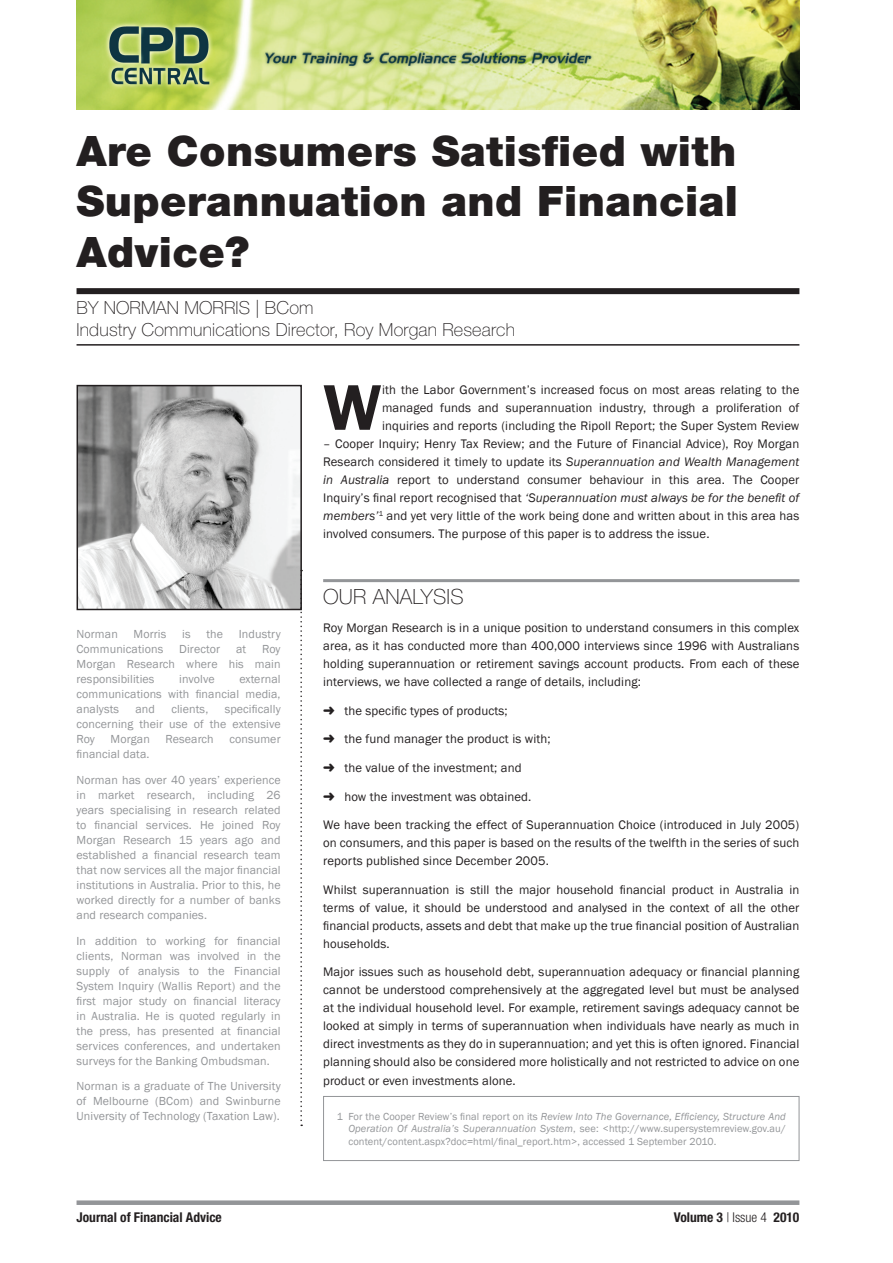
<style>
.page{position:relative;width:893px;height:1263px;background:#fff}
.page>*{position:absolute;margin:0;border:0;box-sizing:border-box;transform-origin:0 0}
.t1{font:600 66.75px "Franklin Gothic";color:#231f20}
.t2{font:900 42px/50.4px "Helvetica Neue LT Std";letter-spacing:.01em;color:#231f20;text-align:justify}
.t3{font:100 21px "Helvetica Neue LT Std";letter-spacing:.01em;color:#231f20}
.t4{font:100 18px/21.6px "Helvetica Neue LT Std";letter-spacing:.01em;color:#231f20}
.t5{font:700 condensed 13.5px "Helvetica Neue LT Std";color:#231f20}
.t6{font:12.75px/18px "Franklin Gothic";letter-spacing:.01em;color:#231f20;text-align:justify}
.t7{font:12px/15px "Franklin Gothic";letter-spacing:.01em;color:#939598;text-align:justify}
.t8{font:10.5px/12.6px "Franklin Gothic";letter-spacing:.01em;color:#939598;text-align:justify}
.s1{font-style:italic}
.s2{font-weight:300}
</style>
<div class="page">
<div style="left:77px;top:1200px;width:722px;height:5px;background:#939598"></div>
<img style="left:80px;top:388px;width:219px;height:219px">
<div style="left:77px;top:385px;width:225px;height:225px;border:2px solid #231f20"></div>
<svg style="left:300px;top:570px;width:2px;height:556px"></svg>
<div style="left:77px;top:288px;width:722px;height:6px;background:#231f20"></div>
<hr style="left:77px;top:344px;width:722px;height:2px;background:#231f20">
<hr style="left:323px;top:579px;width:476px;height:3px;background:#939598">
<div style="left:323px;top:1096px;width:476px;height:65px;border:1px solid #939598"></div>
<img style="left:76px;top:0;width:723px;height:110px">
<h2 class="t2" style="left:77px;top:126px;width:663px">Are Consumers Satisfied with Superannuation and Financial Advice?</h2>
<h3 class="t4" style="left:77px;top:297px;width:440px">By Norman Morris | BCom<br>Industry Communications Director, Roy Morgan Research</h3>
<p class="t7" style="left:77px;top:627px;width:43px">Norman</p>
<p class="t7" style="left:134px;top:627px;width:34px">Morris</p>
<p class="t7" style="left:182px;top:627px;width:10px">is</p>
<p class="t7" style="left:206px;top:627px;width:18px">the</p>
<p class="t7" style="left:239px;top:627px;width:43px">Industry</p>
<p class="t7" style="left:77px;top:642px;width:88px">Communications</p>
<p class="t7" style="left:179px;top:642px;width:42px">Director</p>
<p class="t7" style="left:236px;top:642px;width:12px">at</p>
<p class="t7" style="left:77px;top:642px;width:206px;text-indent:186px">Roy Morgan Research where his main responsibilities</p>
<p class="t7" style="left:77px;top:672px;width:206px;text-indent:163px">external communications with financial media, analysts</p>
<p class="t7" style="left:179px;top:672px;width:37px">involve</p>
<p class="t7" style="left:77px;top:702px;width:206px;text-indent:148px">specifically concerning their use of the extensive Roy</p>
<p class="t7" style="left:135px;top:702px;width:21px">and</p>
<p class="t7" style="left:171px;top:702px;width:38px">clients,</p>
<p class="t7" style="left:111px;top:732px;width:41px">Morgan</p>
<p class="t7" style="left:166px;top:732px;width:50px">Research</p>
<p class="t7" style="left:229px;top:732px;width:53px">consumer</p>
<p class="t7" style="left:77px;top:742px;width:206px;line-height:25.7px">financial data.<br>Norman has over 40 years’ experience</p>
<p class="t7" style="left:77px;top:788px;width:206px">in market research, including 26 years specialising in research related to financial services. He joined Roy Morgan Research 15 years ago and established a financial research team that now services all the major financial institutions in Australia. Prior to this, he worked directly for a number of banks and research companies.</p>
<p class="t7" style="left:77px;top:933px;width:206px">In addition to working for financial clients, Norman was involved in the supply of analysis to the Financial System Inquiry (Wallis Report) and the first major study on financial literacy in Australia. He is quoted regularly in the press, has presented at financial services conferences, and undertaken surveys for the Banking Ombudsman.</p>
<p class="t7" style="left:77px;top:1079px;width:206px">Norman is a graduate of The University of Melbourne (BCom) and Swinburne University of Technology (Taxation Law).</p>
<h1 class="t1" style="left:323px;top:366px;width:60px">W</h1>
<p class="t6" style="left:382px;top:381px;width:419px">ith the Labor Government’s increased focus on most areas relating to the managed funds and superannuation industry, through a proliferation of inquiries and reports (including the Ripoll Report; the Super System Review</p>
<p class="t6" style="left:323px;top:435px;width:478px">– Cooper Inquiry; Henry Tax Review; and the Future of Financial Advice), Roy Morgan Research considered it timely to update its <span class="s1">Superannuation and Wealth Management in Australia</span> report to understand consumer behaviour in this area. The Cooper Inquiry’s final report recognised that <span class="s1">‘Superannuation must always be for the benefit of members’</span><sup>1</sup> and yet very little of the work being done and written about in this area has involved consumers. The purpose of this paper is to address the issue.</p>
<h3 class="t3" style="left:323px;top:584px;width:142px">Our Analysis</h3>
<p class="t6" style="left:323px;top:619px;width:478px">Roy Morgan Research is in a unique position to understand consumers in this complex area, as it has conducted more than 400,000 interviews since 1996 with Australians holding superannuation or retirement savings account products. From each of these interviews, we have collected a range of details, including:</p>
<p class="t6" style="left:323px;top:702px;width:186px">➜ the specific types of products;</p>
<p class="t6" style="left:323px;top:730px;width:229px">➜ the fund manager the product is with;</p>
<p class="t6" style="left:323px;top:759px;width:200px">➜ the value of the investment; and</p>
<p class="t6" style="left:323px;top:787px;width:210px">➜ how the investment was obtained.</p>
<p class="t6" style="left:323px;top:816px;width:478px">We have been tracking the effect of Superannuation Choice (introduced in July 2005) on consumers, and this paper is based on the results of the twelfth in the series of such reports published since December 2005.</p>
<p class="t6" style="left:323px;top:881px;width:478px">Whilst superannuation is still the major household financial product in Australia in terms of value, it should be understood and analysed in the context of all the other financial products, assets and debt that make up the true financial position of Australian households.</p>
<p class="t6" style="left:323px;top:963px;width:478px">Major issues such as household debt, superannuation adequacy or financial planning cannot be understood comprehensively at the aggregated level but must be analysed at the individual household level. For example, retirement savings adequacy cannot be looked at simply in terms of superannuation when individuals have nearly as much in direct investments as they do in superannuation; and yet this is often ignored. Financial planning should also be considered more holistically and not restricted to advice on one product or even investments alone.</p>
<p class="t8" style="left:348px;top:1110px;width:439px;text-indent:-12px">1 For the Cooper Review’s final report on its <span class="s1">Review Into The Governance, Efficiency, Structure And Operation Of Australia’s Superannuation System</span>, see: &lt;http://www.supersystemreview.gov.au/ content/content.aspx?doc=html/final_report.htm&gt;, accessed 1 September 2010.</p>
<p class="t5" style="left:77px;top:1208px;width:147px">Journal of Financial Advice</p>
<p class="t5" style="left:674px;top:1208px;width:127px">Volume 3 <span class="s2">| Issue 4</span> 2010</p>
</div>
